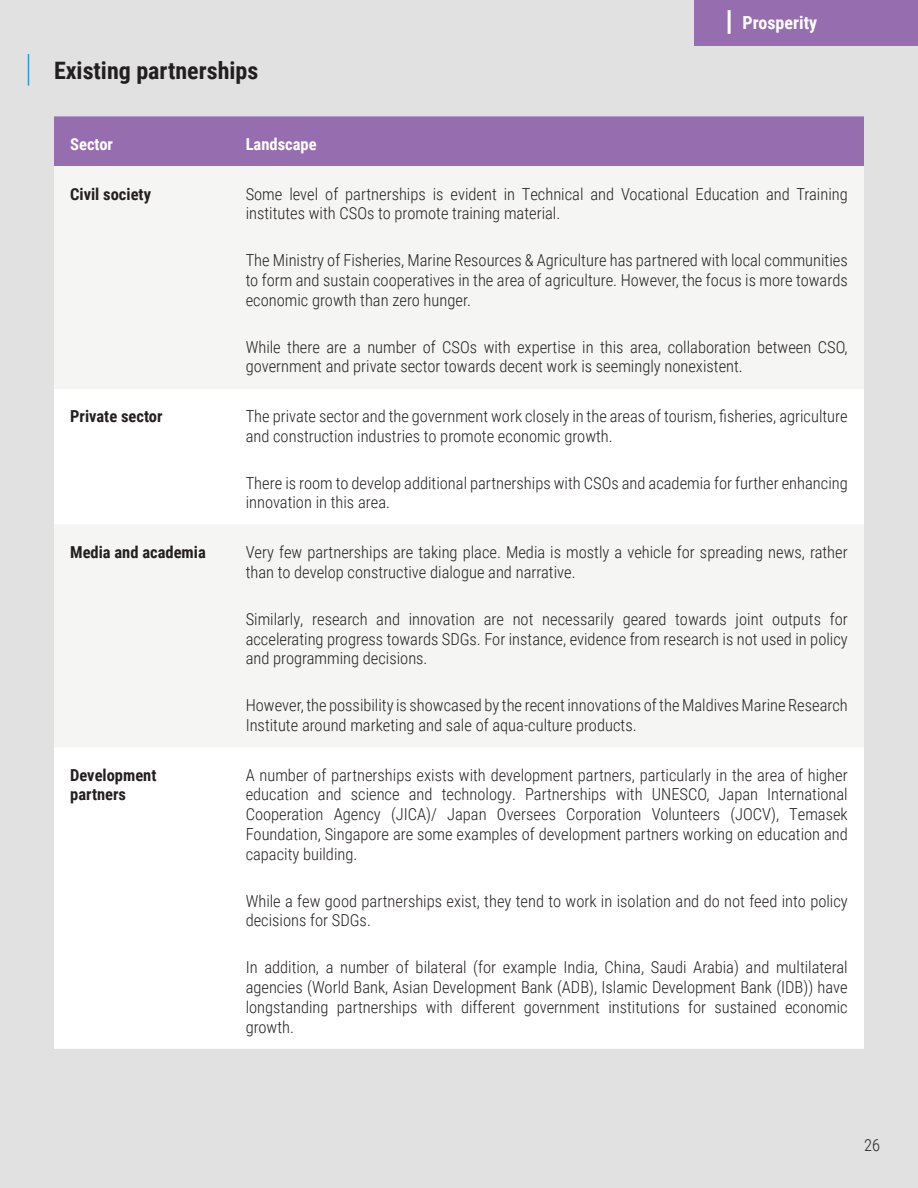
<style>
.page{position:relative;width:918px;height:1188px;background:#e1e1e1}
.page>*{position:absolute;margin:0;border:0;box-sizing:border-box;transform-origin:0 0}
.Heading_BLue_Left{font:700 24px "Roboto Condensed";color:#231f20}
.Mini_Heading_White_L{font:700 18px "Roboto Condensed";color:#fff}
.PAGE_NUMER{font:300 16.5px/19.8px "Roboto Condensed";color:#231f20}
.t1{font:700 16.5px/19.8px "Roboto Condensed";color:#231f20}
.t2{font:700 16.5px "Roboto Condensed";color:#fff}
.s1{color:#202124}
</style>
<div class="page">
<div style="left:54px;top:116px;width:810px;height:50px;background:#966daf"></div>
<div style="left:54px;top:166px;width:810px;height:223px;background:#f5f5f4"></div>
<svg style="left:54px;top:389px;width:810px;height:660px;background:#fbfbfb"></svg>
<div style="left:694px;top:0;width:224px;height:45px;background:#966daf"></div>
<hr style="left:728px;top:10px;width:3px;height:24px;background:#fff">
<hr style="left:28px;top:54px;width:1px;height:32px;background:#39c">
<p class="Heading_BLue_Left" style="left:54px;top:54px;width:206px">Existing partnerships</p>
<p class="Mini_Heading_White_L" style="left:743px;top:10px;width:76px">Prosperity</p>
<p class="t2" style="left:70px;top:132px;width:44px">Sector</p>
<p class="t2" style="left:246px;top:132px;width:72px">Landscape</p>
<p class="t1" style="left:70px;top:183px;width:82px">Civil society</p>
<p class="PAGE_NUMER" style="left:246px;top:183px;width:604px">Some level of partnerships is evident in Technical and Vocational Education and Training institutes with CSOs to promote training material.</p>
<p class="PAGE_NUMER" style="left:246px;top:250px;width:604px;text-align:justify">The Ministry of Fisheries, Marine Resources &amp; Agriculture has partnered with local communities to form and sustain cooperatives in the area of agriculture. However, the focus is more towards economic growth than zero hunger.</p>
<p class="PAGE_NUMER" style="left:246px;top:336px;width:604px">While there are a number of CSOs with expertise in this area, collaboration between CSO, government and private sector towards decent work is seemingly nonexistent.</p>
<p class="t1" style="left:70px;top:406px;width:94px">Private sector</p>
<p class="PAGE_NUMER" style="left:246px;top:406px;width:604px">The private sector and the government work closely in the areas of tourism, fisheries, agriculture and construction industries to promote economic growth.</p>
<p class="PAGE_NUMER" style="left:246px;top:472px;width:604px">There is room to develop additional partnerships with CSOs and academia for further enhancing innovation in this area.</p>
<p class="t1" style="left:70px;top:542px;width:137px">Media and academia</p>
<p class="PAGE_NUMER" style="left:246px;top:542px;width:604px">Very few partnerships are taking place. Media is mostly a vehicle for spreading news, rather than to develop constructive dialogue and narrative.</p>
<p class="PAGE_NUMER" style="left:246px;top:608px;width:604px;text-align:justify">Similarly, research and innovation are not necessarily geared towards joint outputs for accelerating progress towards SDGs. For instance, evidence from research is not used in policy and programming decisions.</p>
<p class="PAGE_NUMER" style="left:246px;top:695px;width:604px">However, the possibility is showcased by the recent innovations of the Maldives Marine Research<br>Institute around marketing and sale of aqua-culture products.</p>
<p class="t1" style="left:70px;top:764px;width:88px">Development partners</p>
<p class="PAGE_NUMER" style="left:246px;top:764px;width:604px;text-align:justify">A number of partnerships exists with development partners, particularly in the area of higher education and science and technology. Partnerships with UNESCO, Japan International Cooperation Agency (JICA)/ Japan Oversees Corporation Volunteers (JOCV)<span class="s1">,</span> Temasek Foundation, Singapore are some examples of development partners working on education and capacity building.</p>
<p class="PAGE_NUMER" style="left:246px;top:890px;width:604px">While a few good partnerships exist, they tend to work in isolation and do not feed into policy decisions for SDGs.</p>
<p class="PAGE_NUMER" style="left:246px;top:957px;width:604px;text-align:justify">In addition, a number of bilateral (for example India, China, Saudi Arabia) and multilateral agencies (World Bank, Asian Development Bank (ADB), Islamic Development Bank (IDB)) have longstanding partnerships with different government institutions for sustained economic growth.</p>
<p class="PAGE_NUMER" style="left:864px;top:1135px;width:18px">26</p>
</div>
